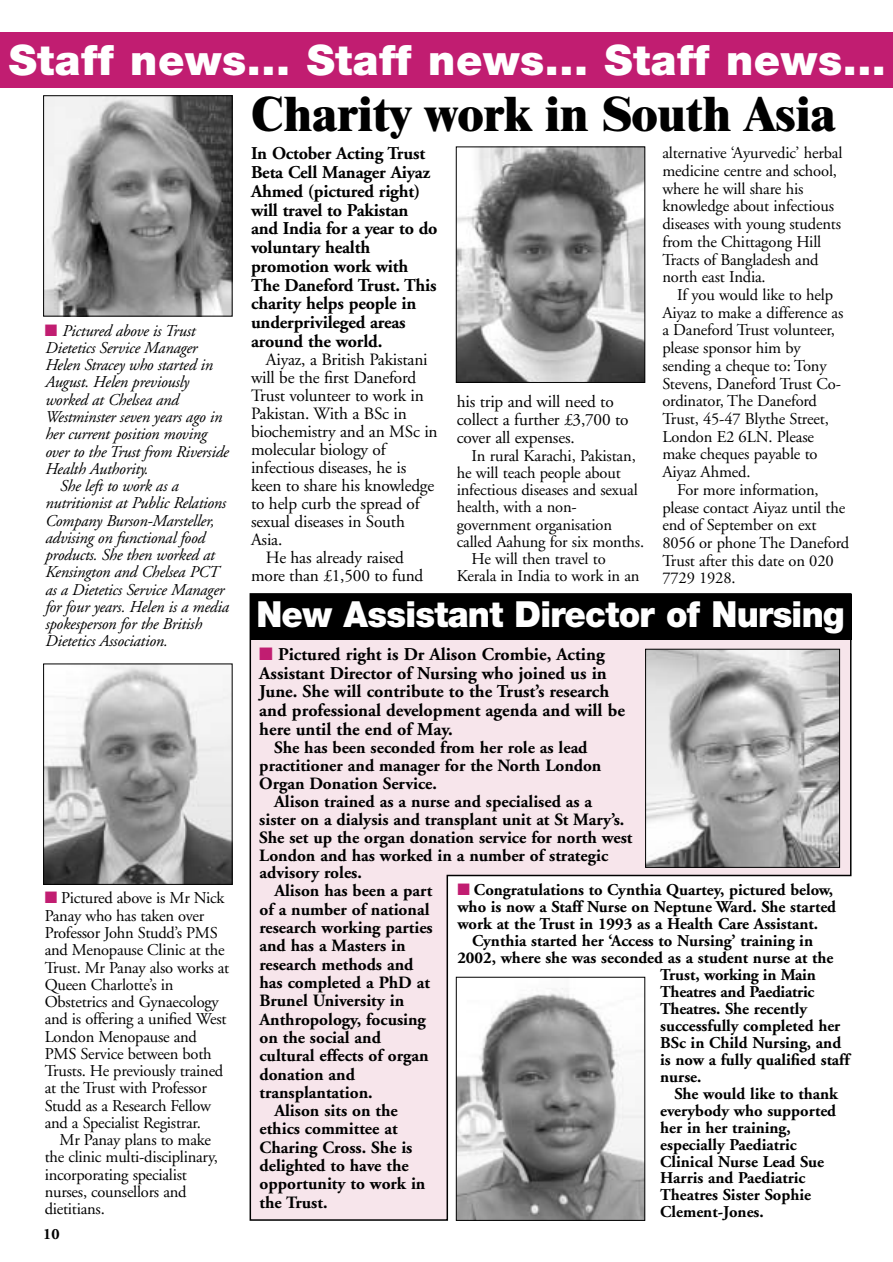
<style>
.page{position:relative;width:893px;height:1262px;background:#fff}
.page>*{position:absolute;margin:0;border:0;box-sizing:border-box;transform-origin:0 0}
.t1{font:800 48px "Times";color:#000}
.t2{font:900 42px "Helvetica Neue";letter-spacing:.015em;color:#fff}
.t3{font:900 36px "Helvetica Neue";letter-spacing:-.02em;color:#fff;scale:.95 1}
.t4{font:700 18px/18.8px "Adobe Garamond";letter-spacing:-.01em;color:#000}
.t5{font:700 17.25px/18px "Adobe Garamond";color:#000}
.t6{font:17.25px/18px "Adobe Garamond";letter-spacing:-.01em;color:#000}
.t7{font:16.5px/17.7px "Adobe Garamond";letter-spacing:-.01em;color:#000}
.t8{font:700 16.5px/17px "Adobe Garamond";color:#000}
.t9{font:italic 16.5px "Adobe Garamond";letter-spacing:-.015em;color:#000}
.t10{font:700 15.75px "Adobe Garamond";color:#000}
.s1{color:#c11d71}
</style>
<div class="page">
<svg style="left:249px;top:593px;width:602px;height:627px"></svg>
<div style="left:0;top:33px;width:892px;height:55px;background:#c11d71"></div>
<img style="left:45px;top:97px;width:185px;height:217px">
<div style="left:43px;top:95px;width:189px;height:221px;border:1px solid #000"></div>
<img style="left:458px;top:148px;width:185px;height:233px">
<div style="left:456px;top:146px;width:189px;height:237px;border:1px solid #000"></div>
<img style="left:45px;top:665px;width:185px;height:217px">
<div style="left:43px;top:663px;width:189px;height:221px;border:1px solid #000"></div>
<img style="left:647px;top:651px;width:191px;height:214px">
<div style="left:645px;top:649px;width:195px;height:218px;border:1px solid #000"></div>
<div style="left:249px;top:594px;width:602px;height:46px;background:#000"></div>
<img style="left:458px;top:978px;width:185px;height:240px">
<div style="left:456px;top:976px;width:189px;height:244px;border:1px solid #000"></div>
<h2 class="t2" style="left:9px;top:45px;width:878px">Staff news... Staff news... Staff news...</h2>
<p class="t9" style="left:45px;top:324px;width:151px"><span class="s1">■</span> Pictured above is Trust</p>
<p class="t9" style="left:45px;top:341px;width:154px">Dietetics Service Manager</p>
<p class="t9" style="left:45px;top:358px;width:169px">Helen Stracey who started in</p>
<p class="t9" style="left:45px;top:375px;width:145px">August. Helen previously</p>
<p class="t9" style="left:45px;top:393px;width:135px">worked at Chelsea and</p>
<p class="t9" style="left:45px;top:410px;width:178px">Westminster seven years ago in</p>
<p class="t9" style="left:45px;top:427px;width:163px">her current position moving</p>
<p class="t9" style="left:45px;top:444px;width:185px">over to the Trust from Riverside</p>
<p class="t9" style="left:45px;top:462px;width:105px">Health Authority.</p>
<p class="t9" style="left:60px;top:479px;width:120px">She left to work as a</p>
<p class="t9" style="left:45px;top:496px;width:182px">nutritionist at Public Relations</p>
<p class="t9" style="left:45px;top:513px;width:171px">Company Burson-Marsteller,</p>
<p class="t9" style="left:45px;top:531px;width:161px">advising on functional food</p>
<p class="t9" style="left:45px;top:548px;width:171px">products. She then worked at</p>
<p class="t9" style="left:45px;top:565px;width:175px">Kensington and Chelsea PCT</p>
<p class="t9" style="left:45px;top:583px;width:180px">as a Dietetics Service Manager</p>
<p class="t9" style="left:45px;top:600px;width:185px">for four years. Helen is a media</p>
<p class="t9" style="left:45px;top:617px;width:158px">spokesperson for the British</p>
<p class="t9" style="left:45px;top:634px;width:124px">Dietetics Association.</p>
<p class="t7" style="left:45px;top:891px;width:186px;line-height:17.2px"><span class="s1">■</span> Pictured above is Mr Nick<br>Panay who has taken over<br>Professor John Studd’s PMS and Menopause Clinic at the<br>Trust. Mr Panay also works at<br>Queen Charlotte’s in<br>Obstetrics and Gynaecology and is offering a unified West<br>London Menopause and<br>PMS Service between both<br>Trusts. He previously trained at the Trust with Professor<br>Studd as a Research Fellow and a Specialist Registrar.</p>
<p class="t7" style="left:45px;top:1132px;width:175px;line-height:17.2px;text-indent:15px">Mr Panay plans to make the clinic multi-disciplinary, incorporating specialist nurses, counsellors and dietitians.</p>
<p class="t10" style="left:43px;top:1227px;width:18px">10</p>
<h1 class="t1" style="left:251px;top:97px;width:586px">Charity work in South Asia</h1>
<p class="t4" style="left:251px;top:146px;width:188px">In October Acting Trust<br>Beta Cell Manager Aiyaz<br>Ahmed (pictured right) will travel to Pakistan and India for a year to do voluntary health promotion work with<br>The Daneford Trust. This charity helps people in underprivileged areas around the world.</p>
<p class="t6" style="left:266px;top:352px;width:163px">Aiyaz, a British Pakistani</p>
<p class="t6" style="left:251px;top:370px;width:167px">will be the first Daneford</p>
<p class="t6" style="left:251px;top:388px;width:174px">Trust volunteer to work in</p>
<p class="t6" style="left:251px;top:406px;width:157px">Pakistan. With a BSc in</p>
<p class="t6" style="left:251px;top:424px;width:188px">biochemistry and an MSc in</p>
<p class="t6" style="left:251px;top:442px;width:136px">molecular biology of</p>
<p class="t6" style="left:251px;top:460px;width:157px">infectious diseases, he is</p>
<p class="t6" style="left:251px;top:478px;width:185px">keen to share his knowledge</p>
<p class="t6" style="left:251px;top:496px;width:170px">to help curb the spread of</p>
<p class="t6" style="left:251px;top:514px;width:155px">sexual diseases in South</p>
<p class="t6" style="left:251px;top:532px;width:33px">Asia.</p>
<p class="t6" style="left:266px;top:550px;width:139px">He has already raised</p>
<p class="t6" style="left:251px;top:568px;width:174px">more than £1,500 to fund</p>
<p class="t6" style="left:456px;top:394px;width:173px">his trip and will need to collect a further £3,700 to cover all expenses.</p>
<p class="t7" style="left:471px;top:448px;width:166px">In rural Karachi, Pakistan,</p>
<p class="t7" style="left:456px;top:465px;width:166px">he will teach people about</p>
<p class="t7" style="left:456px;top:482px;width:182px">infectious diseases and sexual</p>
<p class="t7" style="left:456px;top:500px;width:122px">health, with a non-</p>
<p class="t7" style="left:456px;top:517px;width:157px">government organisation</p>
<p class="t7" style="left:456px;top:534px;width:189px">called Aahung for six months.</p>
<p class="t7" style="left:471px;top:551px;width:136px">He will then travel to</p>
<p class="t7" style="left:456px;top:569px;width:184px">Kerala in India to work in an</p>
<p class="t7" style="left:662px;top:146px;width:181px">alternative ‘Ayurvedic’ herbal medicine centre and school, where he will share his knowledge about infectious diseases with young students from the Chittagong Hill<br>Tracts of Bangladesh and north east India.</p>
<p class="t7" style="left:662px;top:287px;width:182px;text-indent:15px">If you would like to help<br>Aiyaz to make a difference as a Daneford Trust volunteer, please sponsor him by sending a cheque to: Tony<br>Stevens, Daneford Trust Co&shy;ordinator, The Daneford<br>Trust, 45-47 Blythe Street,<br>London E2 6LN. Please make cheques payable to<br>Aiyaz Ahmed.</p>
<p class="t7" style="left:662px;top:482px;width:188px;text-indent:15px">For more information, please contact Aiyaz until the end of September on ext<br>8056 or phone The Daneford<br>Trust after this date on 020<br>7729 1928.</p>
<h3 class="t3" style="left:256px;top:601px;width:621px">New Assistant Director of Nursing</h3>
<p class="t4" style="left:259px;top:646px;width:367px"><span class="s1">■</span> Pictured right is Dr Alison Crombie, Acting Assistant Director of Nursing who joined us in June. She will contribute to the Trust’s research and professional development agenda and will be here until the end of May.</p>
<p class="t5" style="left:259px;top:740px;width:343px;text-indent:15px">She has been seconded from her role as lead practitioner and manager for the North London<br>Organ Donation Service.</p>
<p class="t5" style="left:274px;top:794px;width:319px">Alison trained as a nurse and specialised as a</p>
<p class="t5" style="left:259px;top:812px;width:366px">sister on a dialysis and transplant unit at St Mary’s.</p>
<p class="t5" style="left:259px;top:830px;width:374px">She set up the organ donation service for north west</p>
<p class="t5" style="left:259px;top:848px;width:350px">London and has worked in a number of strategic</p>
<p class="t5" style="left:259px;top:865px;width:104px">advisory roles.</p>
<p class="t5" style="left:274px;top:883px;width:159px">Alison has been a part</p>
<p class="t5" style="left:259px;top:902px;width:171px">of a number of national</p>
<p class="t5" style="left:259px;top:920px;width:175px">research working parties</p>
<p class="t5" style="left:259px;top:938px;width:148px">and has a Masters in</p>
<p class="t5" style="left:259px;top:956px;width:155px">research methods and</p>
<p class="t5" style="left:259px;top:975px;width:172px">has completed a PhD at</p>
<p class="t5" style="left:259px;top:993px;width:146px">Brunel University in</p>
<p class="t5" style="left:259px;top:1011px;width:168px">Anthropology, focusing</p>
<p class="t5" style="left:259px;top:1030px;width:123px">on the social and</p>
<p class="t5" style="left:259px;top:1048px;width:170px">cultural effects of organ</p>
<p class="t5" style="left:259px;top:1066px;width:97px">donation and</p>
<p class="t5" style="left:259px;top:1085px;width:115px">transplantation.</p>
<p class="t5" style="left:274px;top:1103px;width:125px">Alison sits on the</p>
<p class="t5" style="left:259px;top:1121px;width:140px">ethics committee at</p>
<p class="t5" style="left:259px;top:1139px;width:154px">Charing Cross. She is</p>
<p class="t5" style="left:259px;top:1158px;width:151px">delighted to have the</p>
<p class="t5" style="left:259px;top:1176px;width:167px">opportunity to work in</p>
<p class="t5" style="left:259px;top:1194px;width:69px">the Trust.</p>
<p class="t8" style="left:457px;top:883px;width:380px"><span class="s1">■</span> Congratulations to Cynthia Quartey, pictured below, who is now a Staff Nurse on Neptune Ward. She started work at the Trust in 1993 as a Health Care Assistant.</p>
<p class="t8" style="left:472px;top:934px;width:342px">Cynthia started her ‘Access to Nursing’ training in</p>
<p class="t8" style="left:457px;top:951px;width:377px">2002, where she was seconded as a student nurse at the</p>
<p class="t8" style="left:660px;top:967px;width:157px">Trust, working in Main</p>
<p class="t8" style="left:660px;top:984px;width:156px">Theatres and Paediatric</p>
<p class="t8" style="left:660px;top:1001px;width:148px">Theatres. She recently</p>
<p class="t8" style="left:660px;top:1018px;width:182px">successfully completed her</p>
<p class="t8" style="left:660px;top:1035px;width:182px">BSc in Child Nursing, and</p>
<p class="t8" style="left:660px;top:1052px;width:191px">is now a fully qualified staff</p>
<p class="t8" style="left:660px;top:1069px;width:43px">nurse.</p>
<p class="t8" style="left:674px;top:1086px;width:165px">She would like to thank</p>
<p class="t8" style="left:660px;top:1103px;width:177px">everybody who supported</p>
<p class="t8" style="left:660px;top:1120px;width:132px">her in her training,</p>
<p class="t8" style="left:660px;top:1137px;width:138px">especially Paediatric</p>
<p class="t8" style="left:660px;top:1154px;width:165px">Clinical Nurse Lead Sue</p>
<p class="t8" style="left:660px;top:1171px;width:147px">Harris and Paediatric</p>
<p class="t8" style="left:660px;top:1188px;width:152px">Theatres Sister Sophie</p>
<p class="t8" style="left:660px;top:1205px;width:105px">Clement-Jones.</p>
</div>
